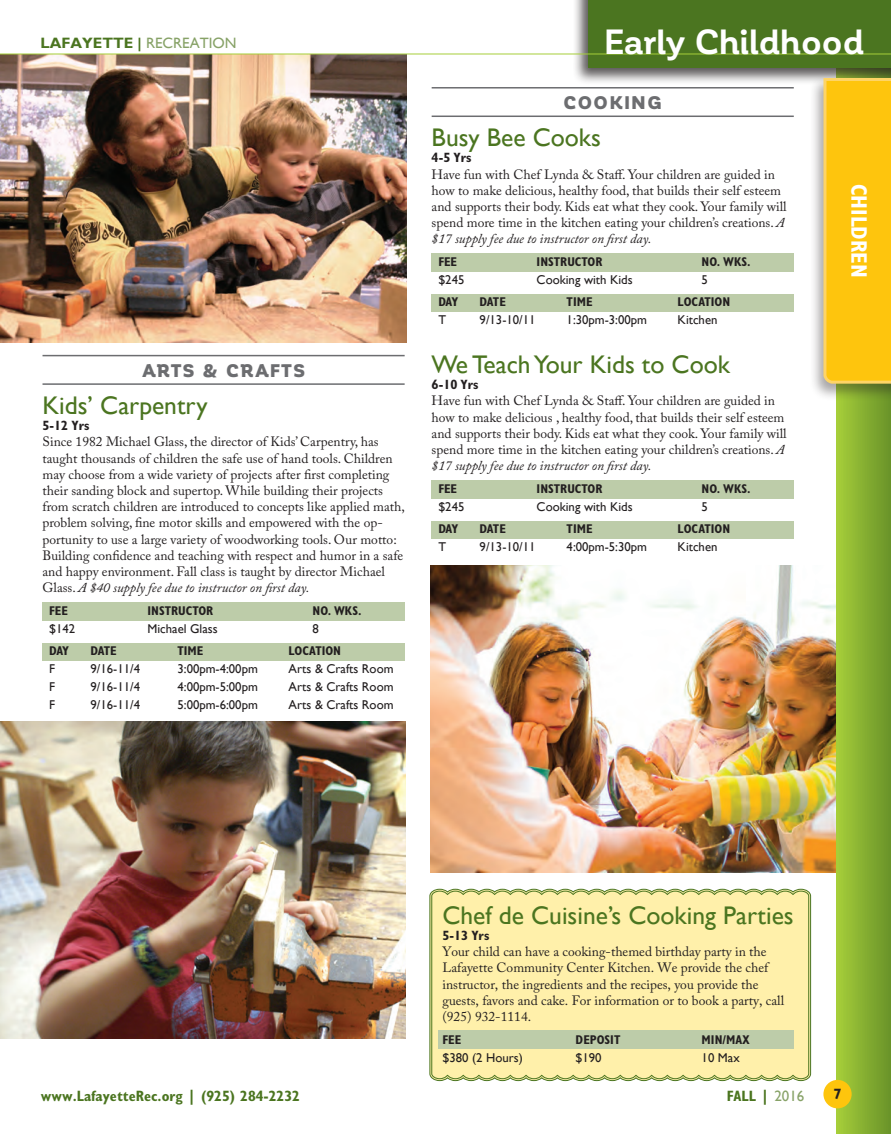
<style>
.page{position:relative;width:891px;height:1134px;background:#fff}
.page>*{position:absolute;margin:0;border:0;box-sizing:border-box;transform-origin:0 0}
.t1{font:700 34.5px "Corporative";color:#fff}
.t2{font:25.5px "Gill Sans";color:#4b7520}
.t3{font:700 condensed 22.5px "Gill Sans Std";color:#fff}
.Heading2{font:900 18px "Corporative";letter-spacing:.08em;color:#6c6d70}
.t4{font:700 condensed 15px "Gill Sans Std";color:#4b7520}
.t5{font:700 15px "Gill Sans";color:#4b7520}
.t6{font:700 condensed 15px "Gill Sans Std";color:#231f20}
.Class_Body_Text{font:13.5px/16.2px "Adobe Caslon Pro";color:#231f20}
.t7{font:700 condensed 13.5px "Gill Sans Std";color:#231f20}
.FACILITY_LINE{font:12.75px "Gill Sans";color:#231f20}
.activityinfo{font:700 condensed 12.75px "Gill Sans Std";color:#231f20}
.FEE_LINE{font:12.75px "Gill Sans";color:#231f20}
.s1{font-weight:400;color:#87a267}
.s2{font-style:italic}
.s3{font-family:"Gill Sans";font-weight:400;font-stretch:normal;color:#87a267}
</style>
<div class="page">
<svg style="left:429px;top:888px;width:383px;height:194px"></svg>
<div style="left:431px;top:890px;width:379px;height:190px;background:#fff0aa"></div>
<img style="left:431px;top:565px;width:406px;height:307px">
<img style="left:0;top:55px;width:406px;height:287px">
<hr style="left:43px;top:355px;width:362px;height:1px;background:#6c6d70">
<hr style="left:43px;top:383px;width:362px;height:2px;background:#6c6d70">
<div style="left:43px;top:602px;width:362px;height:18px;background:#bdcca9"></div>
<div style="left:43px;top:643px;width:362px;height:17px;background:#bdcca9"></div>
<hr style="left:432px;top:87px;width:362px;height:2px;background:#6c6d70">
<hr style="left:432px;top:116px;width:362px;height:1px;background:#6c6d70">
<div style="left:432px;top:253px;width:362px;height:18px;background:#bdcca9"></div>
<div style="left:432px;top:294px;width:362px;height:17px;background:#bdcca9"></div>
<div style="left:432px;top:480px;width:362px;height:18px;background:#bdcca9"></div>
<div style="left:432px;top:521px;width:362px;height:17px;background:#bdcca9"></div>
<div style="left:438px;top:1031px;width:356px;height:18px;background:#bdcca9"></div>
<div style="left:837px;top:67px;width:54px;height:1067px;background:linear-gradient(to right,#a5cd39,#6a9429)"></div>
<div style="left:823px;top:1080px;width:29px;height:28px;background:#fec50d;border-radius:50%"></div>
<div style="left:572px;top:0;width:319px;height:85px;background:#231f20;opacity:.75"></div>
<div style="left:588px;top:0;width:303px;height:68px;background:#4b7520"></div>
<div style="left:809px;top:76px;width:82px;height:325px;background:#231f20;opacity:.4"></div>
<svg style="left:822px;top:76px;width:69px;height:309px"></svg>
<hr style="left:0;top:54px;width:891px;height:1px;background:#a6ce39">
<img style="left:0;top:722px;width:406px;height:316px">
<p class="t5" style="left:41px;top:34px;width:198px">LAFAYETTE | <span class="s1">RECREATION</span></p>
<p class="t1" style="left:604px;top:23px;width:262px">Early Childhood</p>
<p class="Heading2" style="left:142px;top:360px;width:164px">ARTS &amp; CRAFTS</p>
<p class="t2" style="left:43px;top:391px;width:167px">Kids’ Carpentry</p>
<p class="t7" style="left:43px;top:418px;width:48px">5-12 Yrs</p>
<p class="Class_Body_Text" style="left:43px;top:434px;width:364px">Since 1982 Michael Glass, the director of Kids’ Carpentry, has taught thousands of children the safe use of hand tools. Children may choose from a wide variety of projects after first completing their sanding block and supertop. While building their projects from scratch children are introduced to concepts like applied math, problem solving, fine motor skills and empowered with the op&shy;portunity to use a large variety of woodworking tools. Our motto:<br>Building confidence and teaching with respect and humor in a safe and happy environment. Fall class is taught by director Michael Glass. <span class="s2">A $40 supply fee due to instructor on first day.</span></p>
<p class="activityinfo" style="left:49px;top:603px;width:20px">FEE</p>
<p class="activityinfo" style="left:148px;top:603px;width:67px">INSTRUCTOR</p>
<p class="activityinfo" style="left:313px;top:603px;width:51px">NO. WKS.</p>
<p class="FEE_LINE" style="left:49px;top:621px;width:28px">$142</p>
<p class="FEE_LINE" style="left:148px;top:621px;width:72px">Michael Glass</p>
<p class="FEE_LINE" style="left:313px;top:621px;width:8px">8</p>
<p class="activityinfo" style="left:49px;top:643px;width:21px">DAY</p>
<p class="activityinfo" style="left:91px;top:643px;width:28px">DATE</p>
<p class="activityinfo" style="left:178px;top:643px;width:27px">TIME</p>
<p class="activityinfo" style="left:289px;top:643px;width:54px">LOCATION</p>
<p class="FACILITY_LINE" style="left:49px;top:661px;width:7px">F</p>
<p class="FACILITY_LINE" style="left:91px;top:661px;width:51px">9/16-11/4</p>
<p class="FACILITY_LINE" style="left:178px;top:661px;width:82px">3:00pm-4:00pm</p>
<p class="FACILITY_LINE" style="left:289px;top:661px;width:107px">Arts &amp; Crafts Room</p>
<p class="FACILITY_LINE" style="left:49px;top:679px;width:7px">F</p>
<p class="FACILITY_LINE" style="left:91px;top:679px;width:51px">9/16-11/4</p>
<p class="FACILITY_LINE" style="left:178px;top:679px;width:82px">4:00pm-5:00pm</p>
<p class="FACILITY_LINE" style="left:289px;top:679px;width:107px">Arts &amp; Crafts Room</p>
<p class="FACILITY_LINE" style="left:49px;top:697px;width:7px">F</p>
<p class="FACILITY_LINE" style="left:91px;top:697px;width:51px">9/16-11/4</p>
<p class="FACILITY_LINE" style="left:178px;top:697px;width:82px">5:00pm-6:00pm</p>
<p class="FACILITY_LINE" style="left:289px;top:697px;width:107px">Arts &amp; Crafts Room</p>
<p class="Heading2" style="left:564px;top:92px;width:100px">COOKING</p>
<p class="t2" style="left:432px;top:123px;width:171px">Busy Bee Cooks</p>
<p class="t7" style="left:432px;top:150px;width:41px">4-5 Yrs</p>
<p class="Class_Body_Text" style="left:432px;top:166px;width:357px">Have fun with Chef Lynda &amp; Staff. Your children are guided in how to make delicious, healthy food, that builds their self esteem and supports their body. Kids eat what they cook. Your family will spend more time in the kitchen eating your children’s creations. <span class="s2">A $17 supply fee due to instructor on first day.</span></p>
<p class="activityinfo" style="left:438px;top:254px;width:20px">FEE</p>
<p class="activityinfo" style="left:537px;top:254px;width:67px">INSTRUCTOR</p>
<p class="activityinfo" style="left:702px;top:254px;width:51px">NO. WKS.</p>
<p class="FEE_LINE" style="left:438px;top:273px;width:28px">$245</p>
<p class="FEE_LINE" style="left:537px;top:273px;width:98px">Cooking with Kids</p>
<p class="FEE_LINE" style="left:702px;top:273px;width:8px">5</p>
<p class="activityinfo" style="left:438px;top:294px;width:21px">DAY</p>
<p class="activityinfo" style="left:480px;top:294px;width:28px">DATE</p>
<p class="activityinfo" style="left:567px;top:294px;width:27px">TIME</p>
<p class="activityinfo" style="left:678px;top:294px;width:54px">LOCATION</p>
<p class="FACILITY_LINE" style="left:438px;top:313px;width:9px">T</p>
<p class="FACILITY_LINE" style="left:480px;top:313px;width:57px">9/13-10/11</p>
<p class="FACILITY_LINE" style="left:567px;top:313px;width:82px">1:30pm-3:00pm</p>
<p class="FACILITY_LINE" style="left:678px;top:313px;width:41px">Kitchen</p>
<p class="t2" style="left:432px;top:350px;width:300px">We Teach Your Kids to Cook</p>
<p class="t7" style="left:432px;top:377px;width:48px">6-10 Yrs</p>
<p class="Class_Body_Text" style="left:432px;top:393px;width:357px">Have fun with Chef Lynda &amp; Staff. Your children are guided in how to make delicious , healthy food, that builds their self esteem and supports their body. Kids eat what they cook. Your family will spend more time in the kitchen eating your children’s creations. <span class="s2">A $17 supply fee due to instructor on first day.</span></p>
<p class="activityinfo" style="left:438px;top:481px;width:20px">FEE</p>
<p class="activityinfo" style="left:537px;top:481px;width:67px">INSTRUCTOR</p>
<p class="activityinfo" style="left:702px;top:481px;width:51px">NO. WKS.</p>
<p class="FEE_LINE" style="left:438px;top:499px;width:28px">$245</p>
<p class="FEE_LINE" style="left:537px;top:499px;width:98px">Cooking with Kids</p>
<p class="FEE_LINE" style="left:702px;top:499px;width:8px">5</p>
<p class="activityinfo" style="left:438px;top:521px;width:21px">DAY</p>
<p class="activityinfo" style="left:480px;top:521px;width:28px">DATE</p>
<p class="activityinfo" style="left:567px;top:521px;width:27px">TIME</p>
<p class="activityinfo" style="left:678px;top:521px;width:54px">LOCATION</p>
<p class="FACILITY_LINE" style="left:438px;top:539px;width:9px">T</p>
<p class="FACILITY_LINE" style="left:480px;top:539px;width:57px">9/13-10/11</p>
<p class="FACILITY_LINE" style="left:567px;top:539px;width:82px">4:00pm-5:30pm</p>
<p class="FACILITY_LINE" style="left:678px;top:539px;width:41px">Kitchen</p>
<p class="t3" style="left:872px;top:184px;width:96px;rotate:90deg">CHILDREN</p>
<p class="t2" style="left:442px;top:900px;width:353px">Chef de Cuisine’s Cooking Parties</p>
<p class="t7" style="left:442px;top:927px;width:48px">5-13 Yrs</p>
<p class="Class_Body_Text" style="left:442px;top:943px;width:343px">Your child can have a cooking-themed birthday party in the Lafayette Community Center Kitchen. We provide the chef instructor, the ingredients and the recipes, you provide the guests, favors and cake. For information or to book a party, call (925) 932-1114.</p>
<p class="activityinfo" style="left:442px;top:1032px;width:20px">FEE</p>
<p class="activityinfo" style="left:576px;top:1032px;width:46px">DEPOSIT</p>
<p class="activityinfo" style="left:702px;top:1032px;width:50px">MIN/MAX</p>
<p class="FEE_LINE" style="left:442px;top:1050px;width:82px">$380 (2 Hours)</p>
<p class="FEE_LINE" style="left:576px;top:1050px;width:28px">$190</p>
<p class="FEE_LINE" style="left:702px;top:1050px;width:40px">10 Max</p>
<p class="t4" style="left:41px;top:1087px;width:261px">www.LafayetteRec.org | (925) 284-2232</p>
<p class="t4" style="left:727px;top:1087px;width:79px">FALL | <span class="s3">2016</span></p>
<p class="t6" style="left:834px;top:1085px;width:9px">7</p>
</div>
